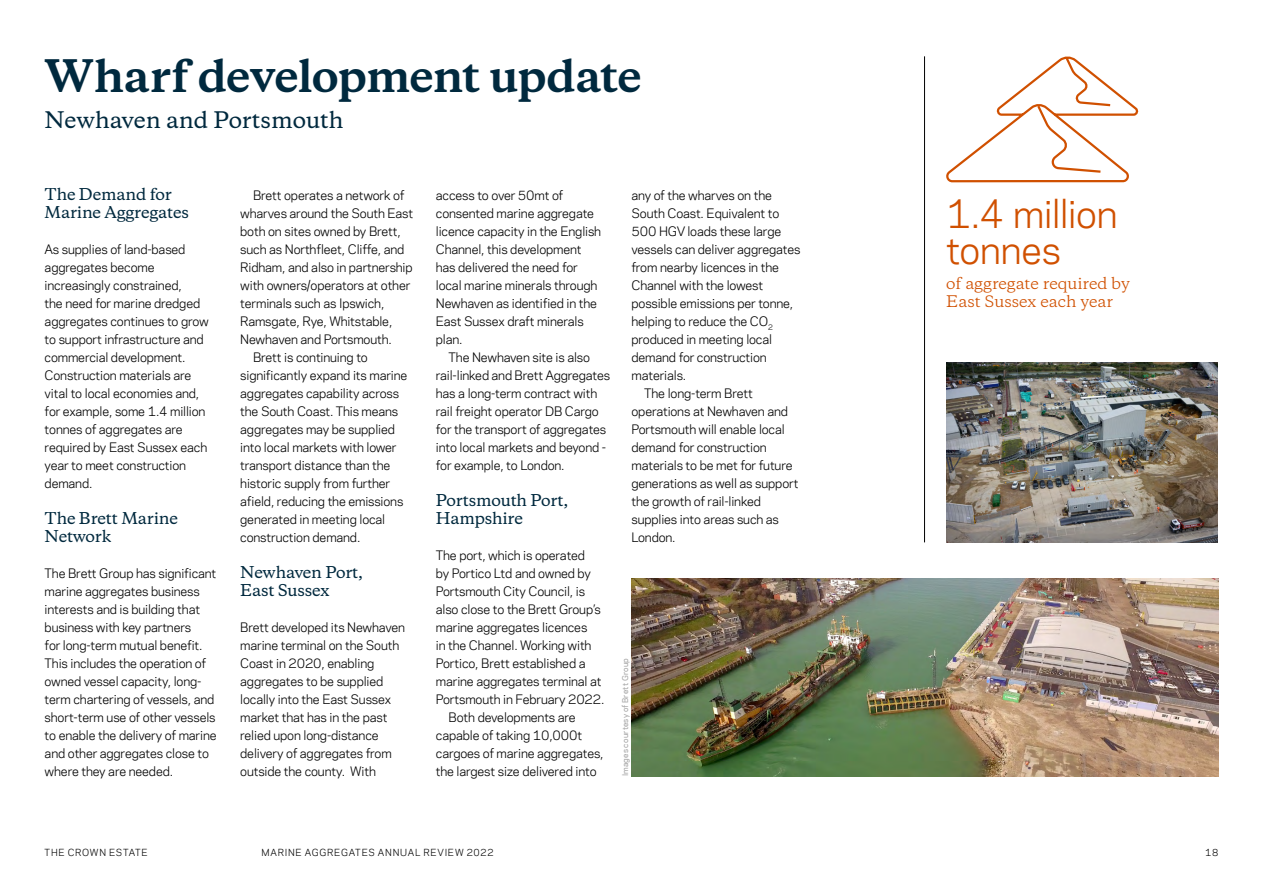
<style>
.page{position:relative;width:1263px;height:893px;background:#fff}
.page>*{position:absolute;margin:0;border:0;box-sizing:border-box;transform-origin:0 0}
.t1{font:700 42px "Copernicus";letter-spacing:-.02em;color:#00293e}
.t2{font:36px/36px "Polaris";letter-spacing:-.01em;color:#d05000}
.t3{font:500 21px "Copernicus";color:#00293e}
.t4{font:500 15px/18px "Copernicus";letter-spacing:-.01em;color:#00293e}
.t5{font:15px/18px "Copernicus";color:#d05000}
.t6{font:12px/18px "Polaris";letter-spacing:-.01em;color:#000}
.t7{font:9px "Polaris";letter-spacing:.08em;color:#000}
.t8{font:500 7.5px "Polaris";letter-spacing:.03em;color:#a6a6a6}
</style>
<div class="page">
<hr style="left:924px;top:56px;width:1px;height:486px;background:#000">
<svg style="left:946px;top:56px;width:193px;height:127px"></svg>
<img style="left:631px;top:578px;width:587px;height:198px">
<img style="left:946px;top:362px;width:271px;height:180px">
<h1 class="t1" style="left:45px;top:49px;width:598px">Wharf development update</h1>
<h3 class="t3" style="left:45px;top:102px;width:300px">Newhaven and Portsmouth</h3>
<p class="t4" style="left:45px;top:184px;width:146px">The Demand for<br>Marine Aggregates</p>
<p class="t6" style="left:45px;top:240px;width:166px">As supplies of land-based aggregates become increasingly constrained,<br>the need for marine dredged aggregates continues to grow to support infrastructure and commercial development.<br>Construction materials are vital to local economies and, for example, some 1.4 million tonnes of aggregates are required by East Sussex each year to meet construction demand.</p>
<p class="t4" style="left:45px;top:508px;width:135px">The Brett Marine<br>Network</p>
<p class="t6" style="left:45px;top:564px;width:173px">The Brett Group has significant marine aggregates business interests and is building that business with key partners<br>for long-term mutual benefit.<br>This includes the operation of owned vessel capacity, long&shy;term chartering of vessels, and short-term use of other vessels to enable the delivery of marine and other aggregates close to where they are needed.</p>
<p class="t6" style="left:253px;top:186px;width:153px">Brett operates a network of</p>
<p class="t6" style="left:240px;top:204px;width:174px">wharves around the South East</p>
<p class="t6" style="left:240px;top:222px;width:162px">both on sites owned by Brett,</p>
<p class="t6" style="left:240px;top:240px;width:166px">such as Northfleet, Cliffe, and</p>
<p class="t6" style="left:240px;top:258px;width:174px">Ridham, and also in partnership</p>
<p class="t6" style="left:240px;top:276px;width:172px">with owners/operators at other</p>
<p class="t6" style="left:240px;top:294px;width:146px">terminals such as Ipswich,</p>
<p class="t6" style="left:240px;top:312px;width:154px">Ramsgate, Rye, Whitstable,</p>
<p class="t6" style="left:240px;top:330px;width:153px">Newhaven and Portsmouth.</p>
<p class="t6" style="left:253px;top:348px;width:116px">Brett is continuing to</p>
<p class="t6" style="left:240px;top:366px;width:169px">significantly expand its marine</p>
<p class="t6" style="left:240px;top:384px;width:160px">aggregates capability across</p>
<p class="t6" style="left:240px;top:402px;width:160px">the South Coast. This means</p>
<p class="t6" style="left:240px;top:420px;width:156px">aggregates may be supplied</p>
<p class="t6" style="left:240px;top:438px;width:158px">into local markets with lower</p>
<p class="t6" style="left:240px;top:456px;width:152px">transport distance than the</p>
<p class="t6" style="left:240px;top:474px;width:151px">historic supply from further</p>
<p class="t6" style="left:240px;top:492px;width:165px">afield, reducing the emissions</p>
<p class="t6" style="left:240px;top:510px;width:147px">generated in meeting local</p>
<p class="t6" style="left:240px;top:528px;width:122px">construction demand.</p>
<p class="t4" style="left:240px;top:562px;width:124px">Newhaven Port,<br>East Sussex</p>
<p class="t6" style="left:240px;top:618px;width:166px">Brett developed its Newhaven marine terminal on the South<br>Coast in 2020, enabling aggregates to be supplied locally into the East Sussex market that has in the past relied upon long-distance delivery of aggregates from outside the county. With</p>
<p class="t6" style="left:436px;top:186px;width:167px">access to over 50mt of consented marine aggregate licence capacity in the English<br>Channel, this development has delivered the need for local marine minerals through<br>Newhaven as identified in the<br>East Sussex draft minerals plan.</p>
<p class="t6" style="left:436px;top:348px;width:176px;text-indent:13px">The Newhaven site is also rail-linked and Brett Aggregates has a long-term contract with rail freight operator DB Cargo for the transport of aggregates into local markets and beyond - for example, to London.</p>
<p class="t4" style="left:436px;top:490px;width:134px">Portsmouth Port,<br>Hampshire</p>
<p class="t6" style="left:436px;top:546px;width:151px">The port, which is operated</p>
<p class="t6" style="left:436px;top:564px;width:156px">by Portico Ltd and owned by</p>
<p class="t6" style="left:436px;top:582px;width:151px">Portsmouth City Council, is</p>
<p class="t6" style="left:436px;top:600px;width:167px">also close to the Brett Group’s</p>
<p class="t6" style="left:436px;top:618px;width:153px">marine aggregates licences</p>
<p class="t6" style="left:436px;top:636px;width:157px">in the Channel. Working with</p>
<p class="t6" style="left:436px;top:654px;width:151px">Portico, Brett established a</p>
<p class="t6" style="left:436px;top:672px;width:167px">marine aggregates terminal at</p>
<p class="t6" style="left:436px;top:690px;width:170px">Portsmouth in February 2022.</p>
<p class="t6" style="left:449px;top:708px;width:129px">Both developments are</p>
<p class="t6" style="left:436px;top:726px;width:148px">capable of taking 10,000t</p>
<p class="t6" style="left:436px;top:744px;width:169px">cargoes of marine aggregates,</p>
<p class="t6" style="left:436px;top:762px;width:162px">the largest size delivered into</p>
<p class="t6" style="left:631px;top:186px;width:142px">any of the wharves on the</p>
<p class="t6" style="left:631px;top:204px;width:149px">South Coast. Equivalent to</p>
<p class="t6" style="left:631px;top:222px;width:151px">500 HGV loads these large</p>
<p class="t6" style="left:631px;top:240px;width:170px">vessels can deliver aggregates</p>
<p class="t6" style="left:631px;top:258px;width:149px">from nearby licences in the</p>
<p class="t6" style="left:631px;top:276px;width:133px">Channel with the lowest</p>
<p class="t6" style="left:631px;top:294px;width:163px">possible emissions per tonne,</p>
<p class="t6" style="left:631px;top:312px;width:143px">helping to reduce the CO<sub>2</sub></p>
<p class="t6" style="left:631px;top:330px;width:142px">produced in meeting local</p>
<p class="t6" style="left:631px;top:348px;width:137px">demand for construction</p>
<p class="t6" style="left:631px;top:366px;width:56px">materials.</p>
<p class="t6" style="left:644px;top:384px;width:110px">The long-term Brett</p>
<p class="t6" style="left:631px;top:402px;width:158px">operations at Newhaven and</p>
<p class="t6" style="left:631px;top:420px;width:155px">Portsmouth will enable local</p>
<p class="t6" style="left:631px;top:438px;width:137px">demand for construction</p>
<p class="t6" style="left:631px;top:456px;width:163px">materials to be met for future</p>
<p class="t6" style="left:631px;top:474px;width:168px">generations as well as support</p>
<p class="t6" style="left:631px;top:492px;width:131px">the growth of rail-linked</p>
<p class="t6" style="left:631px;top:510px;width:149px">supplies into areas such as</p>
<p class="t6" style="left:631px;top:528px;width:46px">London.</p>
<p class="t8" style="left:620px;top:776px;width:120px;rotate:-90deg">Images courtesy of Brett Group</p>
<h2 class="t2" style="left:946px;top:194px;width:173px">1.4 million tonnes</h2>
<p class="t5" style="left:946px;top:274px;width:185px">of aggregate required by<br>East Sussex each year</p>
<p class="t7" style="left:45px;top:846px;width:105px">THE CROWN ESTATE</p>
<p class="t7" style="left:261px;top:845px;width:234px">MARINE AGGREGATES ANNUAL REVIEW 2022</p>
<p class="t7" style="left:1205px;top:845px;width:15px">18</p>
</div>
